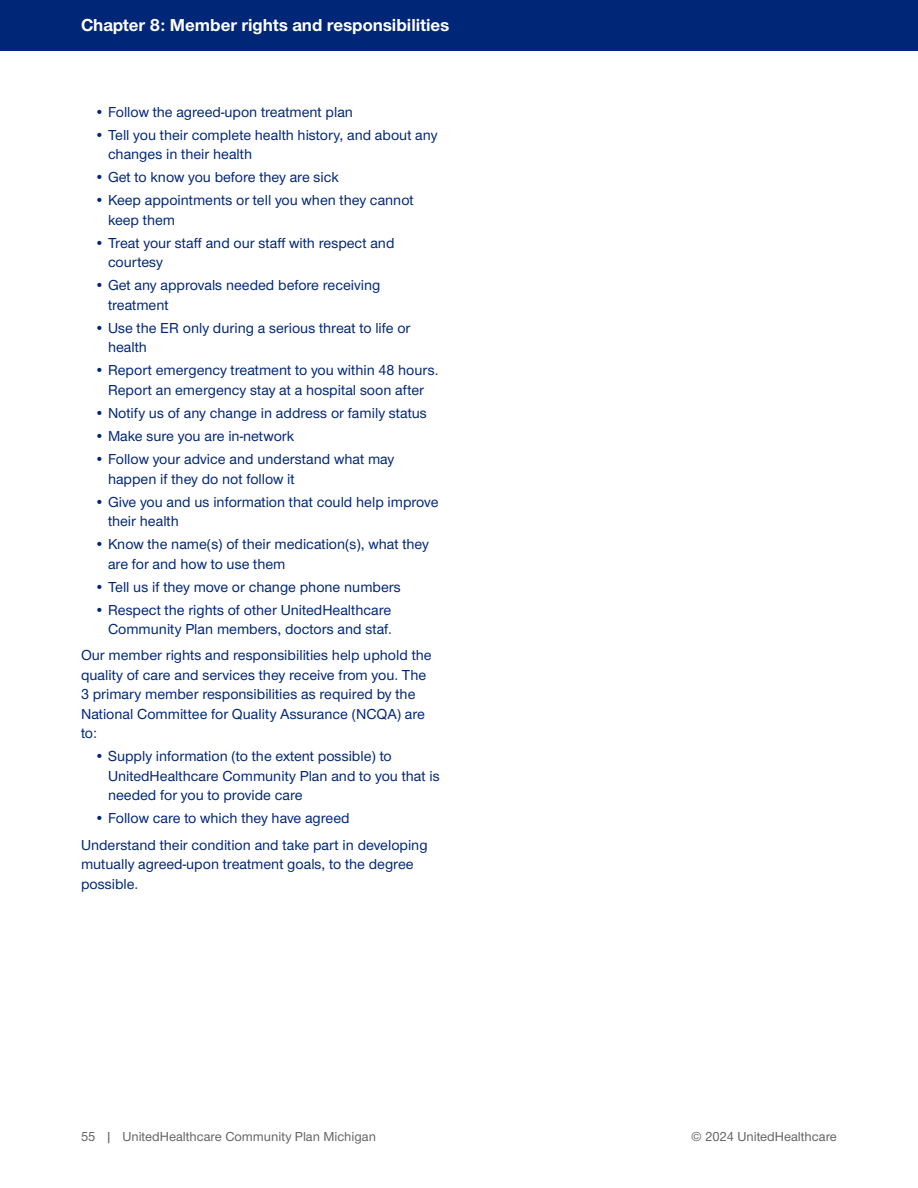
<style>
.page{position:relative;width:918px;height:1188px;background:#fff}
.page>*{position:absolute;margin:0;border:0;box-sizing:border-box;transform-origin:0 0}
.t1{font:700 18px "UHC Sans";color:#fff}
.BODY{font:500 15px/19.5px "UHC Sans";color:#002677}
.t2{font:13.5px "UHC Sans";color:#636366}
</style>
<div class="page">
<div style="left:0;top:0;width:918px;height:51px;background:#002677"></div>
<p class="t1" style="left:81px;top:13px;width:370px">Chapter 8: Member rights and responsibilities</p>
<p class="BODY" style="left:94px;top:102px;width:260px">• Follow the agreed-upon treatment plan</p>
<p class="BODY" style="left:108px;top:125px;width:331px;text-indent:-14px">• Tell you their complete health history, and about any changes in their health</p>
<p class="BODY" style="left:94px;top:167px;width:246px">• Get to know you before they are sick</p>
<p class="BODY" style="left:108px;top:190px;width:307px;text-indent:-14px">• Keep appointments or tell you when they cannot keep them</p>
<p class="BODY" style="left:108px;top:233px;width:288px;text-indent:-14px">• Treat your staff and our staff with respect and courtesy</p>
<p class="BODY" style="left:108px;top:275px;width:274px;text-indent:-14px">• Get any approvals needed before receiving treatment</p>
<p class="BODY" style="left:108px;top:318px;width:304px;text-indent:-14px">• Use the ER only during a serious threat to life or health</p>
<p class="BODY" style="left:94px;top:360px;width:345px;text-align:center">• Report emergency treatment to you within 48 hours.<br>Report an emergency stay at a hospital soon after</p>
<p class="BODY" style="left:94px;top:403px;width:334px">• Notify us of any change in address or family status</p>
<p class="BODY" style="left:94px;top:426px;width:201px">• Make sure you are in-network</p>
<p class="BODY" style="left:108px;top:449px;width:288px;text-indent:-14px">• Follow your advice and understand what may happen if they do not follow it</p>
<p class="BODY" style="left:108px;top:491px;width:332px;text-indent:-14px">• Give you and us information that could help improve their health</p>
<p class="BODY" style="left:108px;top:534px;width:322px;text-indent:-14px">• Know the name(s) of their medication(s), what they are for and how to use them</p>
<p class="BODY" style="left:94px;top:576px;width:308px">• Tell us if they move or change phone numbers</p>
<p class="BODY" style="left:94px;top:599px;width:299px;text-align:right">• Respect the rights of other UnitedHealthcare<br>Community Plan members, doctors and staf.</p>
<p class="BODY" style="left:81px;top:645px;width:352px">Our member rights and responsibilities help uphold the quality of care and services they receive from you. The 3 primary member responsibilities as required by the National Committee for Quality Assurance (NCQA) are to:</p>
<p class="BODY" style="left:108px;top:746px;width:333px;text-indent:-14px">• Supply information (to the extent possible) to<br>UnitedHealthcare Community Plan and to you that is needed for you to provide care</p>
<p class="BODY" style="left:94px;top:808px;width:257px">• Follow care to which they have agreed</p>
<p class="BODY" style="left:81px;top:834px;width:348px">Understand their condition and take part in developing mutually agreed-upon treatment goals, to the degree possible.</p>
<p class="t2" style="left:81px;top:1128px;width:297px">55 | UnitedHealthcare Community Plan Michigan</p>
<p class="t2" style="left:691px;top:1128px;width:147px">© 2024 UnitedHealthcare</p>
</div>
